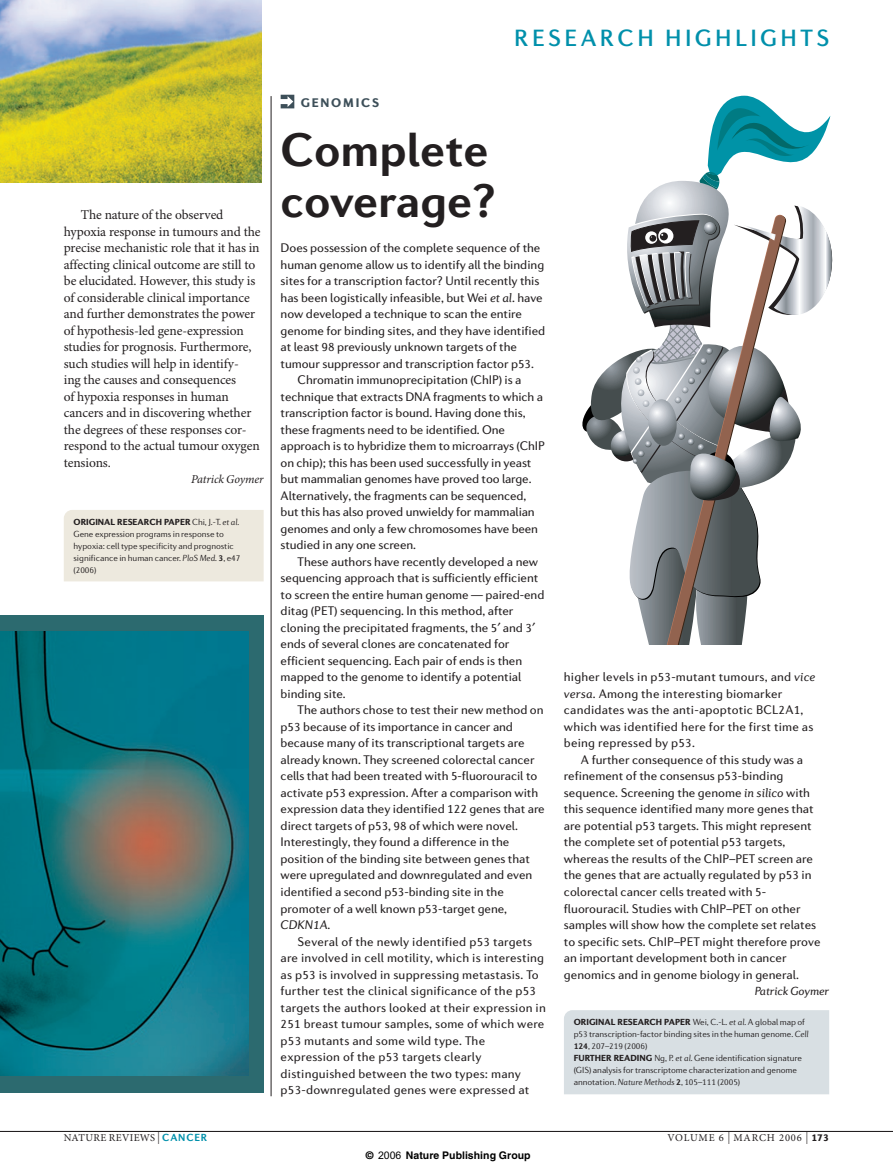
<style>
.page{position:relative;width:893px;height:1174px;background:#fff}
.page>*{position:absolute;margin:0;border:0;box-sizing:border-box;transform-origin:0 0}
.t1{font:700 48px "Diverda Sans LT Std";color:#231f20}
.t2{font:500 24px "Diverda Sans LT Std";letter-spacing:.14em;color:#0090ab}
.t3{font:13.5px/16.5px "Minion Pro";letter-spacing:-.005em;color:#231f20}
.t4{font:12.75px/16.5px "Diverda Sans LT Std";letter-spacing:-.005em;color:#231f20}
.t5{font:12.75px/16.5px "Diverda Sans LT Std";letter-spacing:.015em;color:#231f20}
.t6{font:900 12.75px "Diverda Sans LT Std";letter-spacing:.14em;color:#3d4f59}
.t7{font:italic 12.75px "Diverda Sans LT Std";letter-spacing:-.005em;color:#231f20}
.t8{font:italic 12px "Diverda Sans LT Std";letter-spacing:-.005em;color:#231f20}
.t9{font:italic 12px "Minion Pro";letter-spacing:-.01em;color:#231f20}
.t10{font:700 10.5px "Helvetica";color:#000}
.t11{font:10.5px "Minion Pro";letter-spacing:.08em;color:#231f20}
.t12{font:10.5px "Minion Pro";letter-spacing:.03em;color:#231f20}
.t13{font:300 9px/12px "Diverda Sans LT Std";letter-spacing:-.005em;color:#231f20}
.s1{font-weight:900}
.s2{font-style:italic}
.s3{font-weight:700}
.s4{font-style:normal}
.s5{font-size:12px}
.s6{font-family:"Diverda Sans LT Std";font-weight:700;color:#0090ab}
.s7{font-family:"Diverda Sans LT Std";font-weight:900}
.s8{font-family:"Arial";font-weight:400}
</style>
<div class="page">
<div style="left:0;top:615px;width:264px;height:478px;background:#2c6a6f"></div>
<img style="left:0;top:632px;width:248px;height:443px">
<img style="left:0;top:0;width:262px;height:182px">
<svg style="left:582px;top:96px;width:251px;height:548px"></svg>
<hr style="left:0;top:1131px;width:893px;height:1px;background:#231f20">
<div style="left:564px;top:1010px;width:265px;height:84px;background:#d8dfe3"></div>
<svg style="left:281px;top:95px;width:13px;height:13px"></svg>
<hr style="left:271px;top:96px;width:1px;height:1000px;background:#231f20">
<div style="left:64px;top:510px;width:200px;height:71px;background:#ede9de"></div>
<h2 class="t2" style="left:514px;top:29px;width:316px">RESEARCH HIGHLIGHTS</h2>
<p class="t3" style="left:81px;top:208px;width:144px">The nature of the observed</p>
<p class="t3" style="left:64px;top:224px;width:198px">hypoxia response in tumours and the precise mechanistic role that it has in affecting clinical outcome are still to be elucidated. However, this study is of considerable clinical importance and further demonstrates the power of hypothesis-led gene-expression studies for prognosis. Furthermore, such studies will help in identify-<br>ing the causes and consequences<br>of hypoxia responses in human cancers and in discovering whether the degrees of these responses cor&shy;respond to the actual tumour oxygen tensions.</p>
<p class="t9" style="left:191px;top:475px;width:74px">Patrick Goymer</p>
<p class="t13" style="left:74px;top:516px;width:168px"><span class="s1">ORIGINAL RESEARCH PAPER</span> Chi, J.-T. <span class="s2">et al.<br></span>Gene expression programs in response to hypoxia: cell type specificity and prognostic significance in human cancer. <span class="s2">PloS Med.</span> <span class="s3">3</span>, e47 (2006)</p>
<p class="t6" style="left:301px;top:98px;width:80px">GENOMICS</p>
<h1 class="t1" style="left:281px;top:132px;width:209px">Complete</h1>
<h1 class="t1" style="left:281px;top:183px;width:216px">coverage?</h1>
<p class="t4" style="left:281px;top:240px;width:261px">Does possession of the complete sequence of the</p>
<p class="t4" style="left:281px;top:257px;width:265px">human genome allow us to identify all the binding</p>
<p class="t4" style="left:281px;top:273px;width:260px">sites for a transcription factor? Until recently this</p>
<p class="t4" style="left:281px;top:290px;width:264px">has been logistically infeasible, but Wei <span class="s2">et al</span>. have</p>
<p class="t4" style="left:281px;top:306px;width:243px">now developed a technique to scan the entire</p>
<p class="t4" style="left:281px;top:323px;width:266px">genome for binding sites, and they have identified</p>
<p class="t4" style="left:281px;top:339px;width:238px">at least 98 previously unknown targets of the</p>
<p class="t4" style="left:281px;top:356px;width:255px">tumour suppressor and transcription factor p53.</p>
<p class="t4" style="left:298px;top:372px;width:225px">Chromatin immunoprecipitation (ChIP) is a</p>
<p class="t4" style="left:281px;top:389px;width:264px">technique that extracts DNA fragments to which a</p>
<p class="t4" style="left:281px;top:405px;width:246px">transcription factor is bound. Having done this,</p>
<p class="t4" style="left:281px;top:422px;width:226px">these fragments need to be identified. One</p>
<p class="t4" style="left:281px;top:438px;width:266px">approach is to hybridize them to microarrays (ChIP</p>
<p class="t4" style="left:281px;top:455px;width:252px">on chip); this has been used successfully in yeast</p>
<p class="t4" style="left:281px;top:471px;width:252px">but mammalian genomes have proved too large.</p>
<p class="t4" style="left:281px;top:488px;width:247px">Alternatively, the fragments can be sequenced,</p>
<p class="t4" style="left:281px;top:504px;width:256px">but this has also proved unwieldy for mammalian</p>
<p class="t4" style="left:281px;top:521px;width:259px">genomes and only a few chromosomes have been</p>
<p class="t4" style="left:281px;top:537px;width:137px">studied in any one screen.</p>
<p class="t4" style="left:298px;top:554px;width:242px">These authors have recently developed a new</p>
<p class="t4" style="left:281px;top:570px;width:259px">sequencing approach that is sufficiently efficient</p>
<p class="t4" style="left:281px;top:587px;width:265px">to screen the entire human genome — paired-end</p>
<p class="t4" style="left:281px;top:603px;width:234px">ditag (PET) sequencing. In this method, after</p>
<p class="t4" style="left:281px;top:620px;width:253px">cloning the precipitated fragments, the 5 and 3</p>
<p class="t4" style="left:281px;top:636px;width:230px">ends of several clones are concatenated for</p>
<p class="t4" style="left:281px;top:653px;width:243px">efficient sequencing. Each pair of ends is then</p>
<p class="t4" style="left:281px;top:669px;width:242px">mapped to the genome to identify a potential</p>
<p class="t4" style="left:281px;top:686px;width:67px">binding site.</p>
<p class="t4" style="left:298px;top:702px;width:247px">The authors chose to test their new method on</p>
<p class="t4" style="left:281px;top:719px;width:234px">p53 because of its importance in cancer and</p>
<p class="t4" style="left:281px;top:735px;width:245px">because many of its transcriptional targets are</p>
<p class="t4" style="left:281px;top:752px;width:255px">already known. They screened colorectal cancer</p>
<p class="t4" style="left:281px;top:768px;width:258px">cells that had been treated with 5-fluorouracil to</p>
<p class="t4" style="left:281px;top:785px;width:259px">activate p53 expression. After a comparison with</p>
<p class="t4" style="left:281px;top:801px;width:266px">expression data they identified 122 genes that are</p>
<p class="t4" style="left:281px;top:818px;width:239px">direct targets of p53, 98 of which were novel.</p>
<p class="t4" style="left:281px;top:834px;width:230px">Interestingly, they found a difference in the</p>
<p class="t4" style="left:281px;top:851px;width:251px">position of the binding site between genes that</p>
<p class="t4" style="left:281px;top:867px;width:253px">were upregulated and downregulated and even</p>
<p class="t4" style="left:281px;top:884px;width:225px">identified a second p53-binding site in the</p>
<p class="t4" style="left:281px;top:900px;width:228px">promoter of a well known p53-target gene,</p>
<p class="t7" style="left:281px;top:920px;width:51px">CDKN1A<span class="s4">.</span></p>
<p class="t5" style="left:298px;top:933px;width:236px">Several of the newly identified p53 targets</p>
<p class="t5" style="left:281px;top:950px;width:265px">are involved in cell motility, which is interesting</p>
<p class="t5" style="left:281px;top:966px;width:259px">as p53 is involved in suppressing metastasis. To</p>
<p class="t5" style="left:281px;top:983px;width:257px">further test the clinical significance of the p53</p>
<p class="t5" style="left:281px;top:999px;width:267px">targets the authors looked at their expression in</p>
<p class="t5" style="left:281px;top:1016px;width:265px">251 breast tumour samples, some of which were</p>
<p class="t5" style="left:281px;top:1032px;width:206px">p53 mutants and some wild type. The</p>
<p class="t5" style="left:281px;top:1049px;width:202px">expression of the p53 targets clearly</p>
<p class="t5" style="left:281px;top:1065px;width:242px">distinguished between the two types: many</p>
<p class="t5" style="left:281px;top:1082px;width:250px">p53-downregulated genes were expressed at</p>
<p class="t5" style="left:564px;top:669px;width:253px">higher levels in p53-mutant tumours, and <span class="s2">vice versa</span>. Among the interesting biomarker candidates was the anti-apoptotic BCL2A1, which was identified here for the first time as being repressed by p53.</p>
<p class="t4" style="left:564px;top:752px;width:258px;text-indent:17px">A further consequence of this study was a refinement of the consensus p53-binding sequence. Screening the genome <span class="s2">in silico</span> with this sequence identified many more genes that are potential p53 targets. This might represent the complete set of potential p53 targets, whereas the results of the ChIP–PET screen are the genes that are actually regulated by p53 in colorectal cancer cells treated with 5- fluorouracil. Studies with ChIP–PET on other samples will show how the complete set relates to specific sets. ChIP–PET might therefore prove an important development both in cancer genomics and in genome biology in general.</p>
<p class="t8" style="left:755px;top:986px;width:76px">Patrick Goymer</p>
<p class="t13" style="left:574px;top:1016px;width:237px"><span class="s1">ORIGINAL RESEARCH PAPER</span> Wei, C.-L. <span class="s2">et al.</span> A global map of p53 transcription-factor binding sites in the human genome. <span class="s2">Cell </span><span class="s3">124</span>, 207–219 (2006)<br><span class="s1">FURTHER READING</span> Ng, P. <span class="s2">et al.</span> Gene identification signature (GIS) analysis for transcriptome characterization and genome annotation. <span class="s2">Nature Methods</span> <span class="s3">2</span>, 105–111 (2005)</p>
<p class="t12" style="left:64px;top:1133px;width:145px">NATURE REVIEWS <span class="s5">|</span> <span class="s6">CANCER</span></p>
<p class="t11" style="left:667px;top:1133px;width:163px">VOLUME 6 <span class="s5">|</span> MARCH 2006 <span class="s5">|</span> <span class="s7">173</span></p>
<p class="t10" style="left:366px;top:1148px;width:166px">© <span class="s8">2006</span> Nature Publishing Group</p>
</div>
